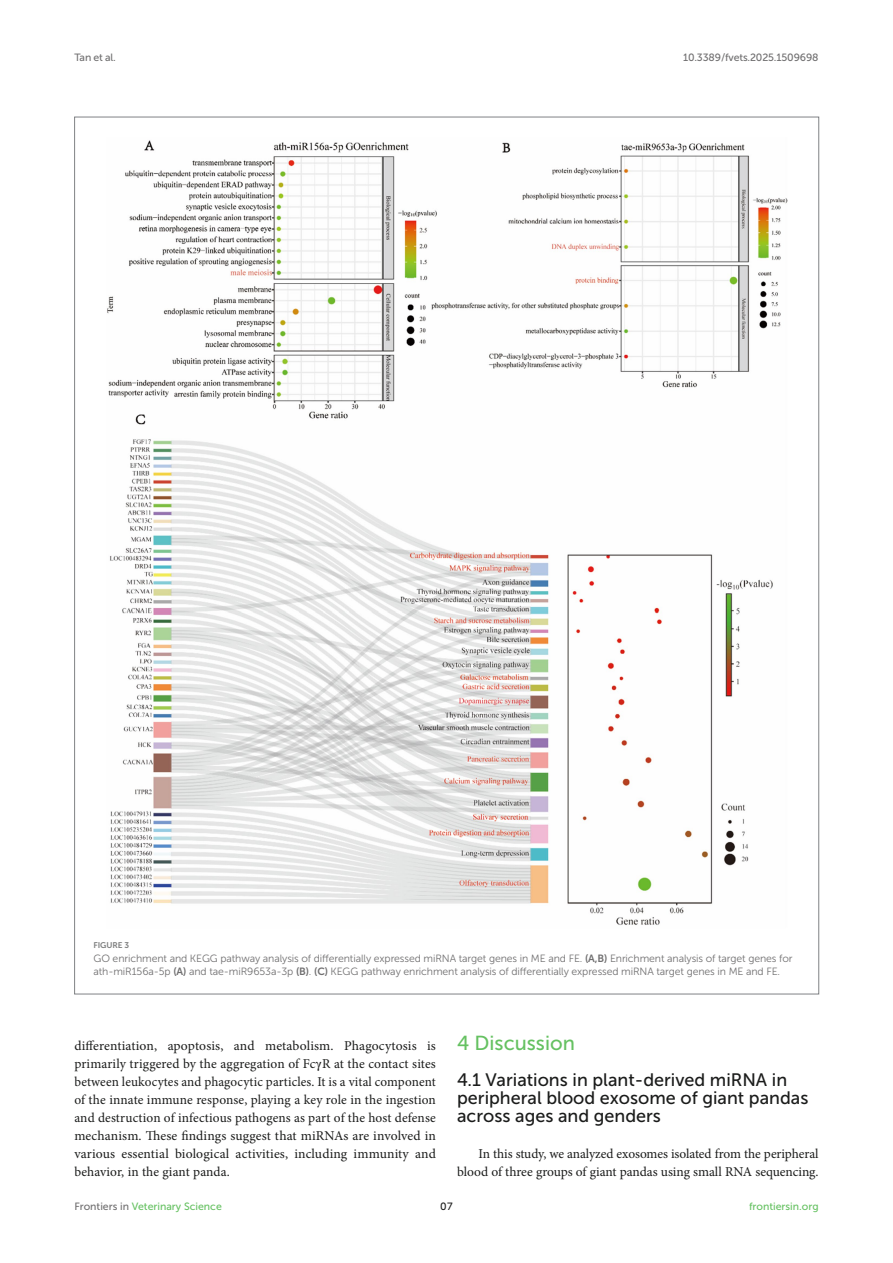
<style>
.page{position:relative;width:893px;height:1263px;background:#fff}
.page>*{position:absolute;margin:0;border:0;box-sizing:border-box;transform-origin:0 0}
.HEAD_1{font:20.25px "Museo Sans 500";color:#65c161}
.HEAD_2_after_HEAD_1{font:18px/18px "Museo Sans 500";color:#1b1c1b}
.TEXT{font:13.5px/18px "Minion Pro";letter-spacing:-.005em;color:#1b1c1b;text-align:justify}
.FIG_LEG{font:10.5px/13.5px "Museo Sans 300";letter-spacing:-.01em;color:#706f70}
.t1{font:10.5px "Museo Sans 500";color:#65c161}
.t2{font:10.5px "Museo Sans 500";letter-spacing:-.015em;color:#706f70}
.t3{font:10.5px "Museo Sans 500";color:#1b1c1b}
.FIG_HD{font:8.25px "Museo Sans 700";letter-spacing:-.01em;color:#7e7f7f}
.s1{font-family:"Museo Sans 700"}
.s2{font-family:"STIX General"}
.s3{color:#706f70}
</style>
<div class="page">
<img style="left:107px;top:140px;width:681px;height:786px">
<p class="t2" style="left:74px;top:51px;width:43px">Tan et al.</p>
<p class="t2" style="left:683px;top:51px;width:137px">10.3389/fvets.2025.1509698</p>
<p class="FIG_HD" style="left:94px;top:941px;width:37px">FIGURE 3</p>
<p class="FIG_LEG" style="left:94px;top:951px;width:700px">GO enrichment and KEGG pathway analysis of differentially expressed miRNA target genes in ME and FE. <span class="s1">(A,B)</span> Enrichment analysis of target genes for ath-miR156a-5p <span class="s1">(A)</span> and tae-miR9653a-3p <span class="s1">(B)</span>. <span class="s1">(C)</span> KEGG pathway enrichment analysis of differentially expressed miRNA target genes in ME and FE.</p>
<p class="TEXT" style="left:74px;top:1037px;width:363px">differentiation, apoptosis, and metabolism. Phagocytosis is primarily triggered by the aggregation of Fc<span class="s2">γ</span>R at the contact sites between leukocytes and phagocytic particles. It is a vital component of the innate immune response, playing a key role in the ingestion and destruction of infectious pathogens as part of the host defense mechanism. These findings suggest that miRNAs are involved in various essential biological activities, including immunity and behavior, in the giant panda.</p>
<p class="HEAD_1" style="left:457px;top:1032px;width:119px">4 Discussion</p>
<p class="HEAD_2_after_HEAD_1" style="left:457px;top:1071px;width:353px">4.1 Variations in plant-derived miRNA in peripheral blood exosome of giant pandas across ages and genders</p>
<p class="TEXT" style="left:457px;top:1145px;width:363px;text-align:right">In this study, we analyzed exosomes isolated from the peripheral blood of three groups of giant pandas using small RNA sequencing.</p>
<p class="t1" style="left:74px;top:1200px;width:149px"><span class="s3">Frontiers in</span> Veterinary Science</p>
<p class="t3" style="left:440px;top:1200px;width:14px">07</p>
<p class="t1" style="left:749px;top:1200px;width:71px">frontiersin.org</p>
</div>
